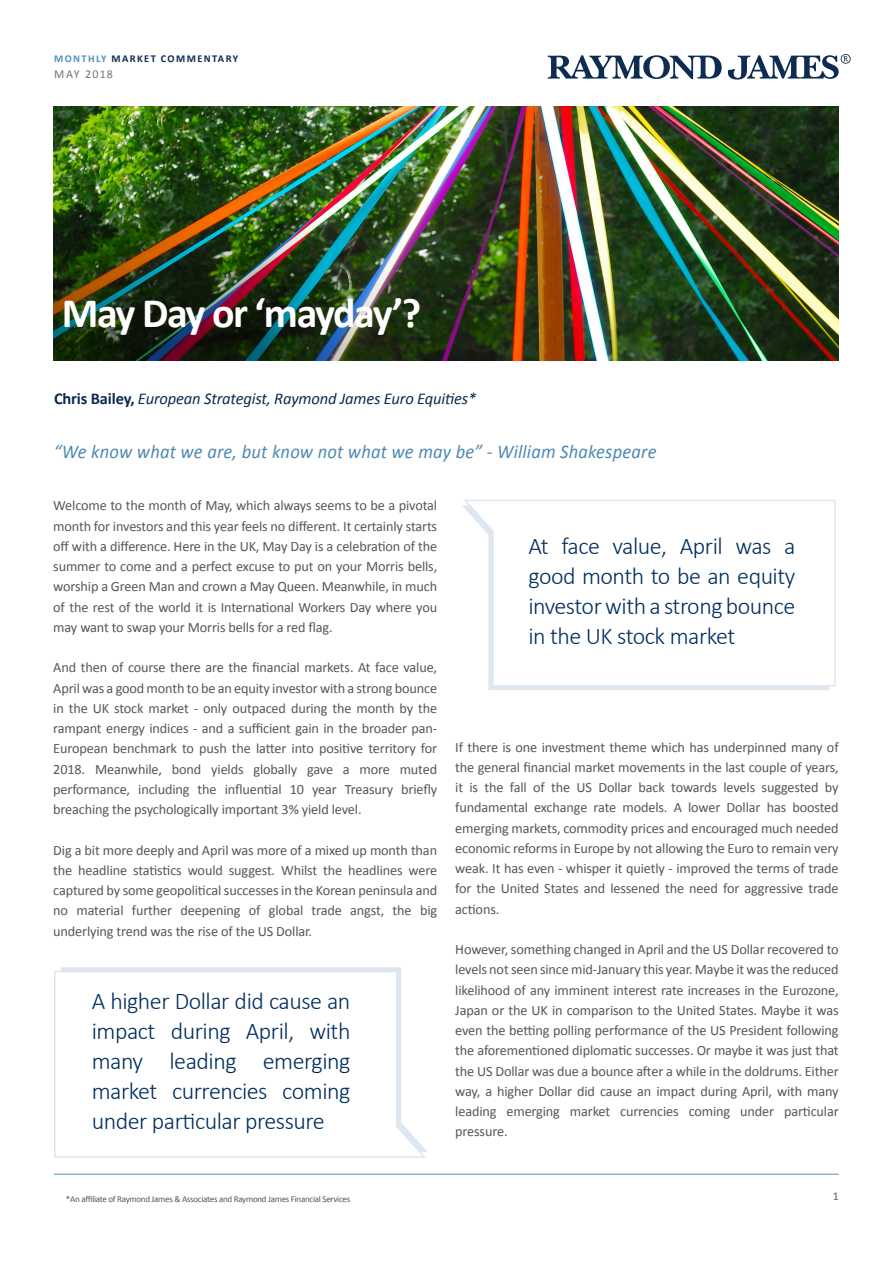
<style>
.page{position:relative;width:893px;height:1263px;background:#fff}
.page>*{position:absolute;margin:0;border:0;box-sizing:border-box;transform-origin:0 0}
.t1{font:700 42px "Calibri";letter-spacing:-.04em;color:#fff}
.Body_copy_9_5_13{font:300 24px/30px "Calibri";letter-spacing:-.02em;color:#002e5e;text-align:justify}
.IntroCopy-Blue{font:italic 19.5px "Calibri";letter-spacing:.01em;color:#4e89b3;scale:.95 1}
.t2{font:italic 16.5px "Calibri";letter-spacing:-.01em;color:#0e2b51}
.Body_copy_9_5_13-2{font:14.25px/20.2px "Calibri";letter-spacing:-.01em;color:#545759;text-align:justify}
.t3{font:12px "Calibri";letter-spacing:.1em;color:#757476}
.t4{font:12px "Calibri";color:#636366}
.t5{font:700 10.5px "Calibri";letter-spacing:.135em;color:#0e2b51}
.Body_copy_9_5_13-3{font:9px "Calibri";letter-spacing:-.03em;color:#545759}
.s1{color:#5292bd}
.s2{font-weight:700;font-style:normal}
</style>
<div class="page">
<hr style="left:54px;top:1174px;width:785px;height:1px;background:#5292bd">
<svg style="left:548px;top:55px;width:174px;height:24px"></svg>
<svg style="left:728px;top:54px;width:123px;height:26px"></svg>
<img style="left:482px;top:106px;width:357px;height:254px">
<svg style="left:488px;top:687px;width:341px;height:3px"></svg>
<svg style="left:462px;top:499px;width:374px;height:188px"></svg>
<svg style="left:60px;top:967px;width:341px;height:3px"></svg>
<svg style="left:54px;top:970px;width:373px;height:188px"></svg>
<img style="left:53px;top:106px;width:429px;height:254px">
<p class="t5" style="left:54px;top:52px;width:186px"><span class="s1">MONTHLY</span> MARKET COMMENTARY</p>
<p class="t3" style="left:54px;top:67px;width:60px">MAY 2018</p>
<p class="t1" style="left:62px;top:286px;width:361px">May Day or ‘mayday’?</p>
<p class="t2" style="left:54px;top:387px;width:424px"><span class="s2">Chris Bailey,</span> European Strategist, Raymond James Euro Equities*</p>
<p class="IntroCopy-Blue" style="left:54px;top:438px;width:636px">“We know what we are, but know not what we may be” - William Shakespeare</p>
<p class="Body_copy_9_5_13-2" style="left:53px;top:495px;width:385px">Welcome to the month of May, which always seems to be a pivotal month for investors and this year feels no different. It certainly starts off with a difference. Here in the UK, May Day is a celebration of the summer to come and a perfect excuse to put on your Morris bells, worship a Green Man and crown a May Queen. Meanwhile, in much of the rest of the world it is International Workers Day where you may want to swap your Morris bells for a red flag.</p>
<p class="Body_copy_9_5_13-2" style="left:53px;top:657px;width:385px">And then of course there are the financial markets. At face value, April was a good month to be an equity investor with a strong bounce in the UK stock market - only outpaced during the month by the rampant energy indices - and a sufficient gain in the broader pan-European benchmark to push the latter into positive territory for 2018. Meanwhile, bond yields globally gave a more muted performance, including the influential 10 year Treasury briefly breaching the psychologically important 3% yield level.</p>
<p class="Body_copy_9_5_13-2" style="left:53px;top:840px;width:385px">Dig a bit more deeply and April was more of a mixed up month than the headline statistics would suggest. Whilst the headlines were captured by some geopolitical successes in the Korean peninsula and no material further deepening of global trade angst, the big underlying trend was the rise of the US Dollar.</p>
<p class="Body_copy_9_5_13" style="left:92px;top:986px;width:260px">A higher Dollar did cause an impact during April, with many leading emerging market currencies coming under particular pressure</p>
<p class="Body_copy_9_5_13" style="left:528px;top:531px;width:269px">At face value, April was a good month to be an equity investor with a strong bounce in the UK stock market</p>
<p class="Body_copy_9_5_13-2" style="left:455px;top:737px;width:385px">If there is one investment theme which has underpinned many of the general financial market movements in the last couple of years, it is the fall of the US Dollar back towards levels suggested by fundamental exchange rate models. A lower Dollar has boosted emerging markets, commodity prices and encouraged much needed economic reforms in Europe by not allowing the Euro to remain very weak. It has even - whisper it quietly - improved the terms of trade for the United States and lessened the need for aggressive trade actions.</p>
<p class="Body_copy_9_5_13-2" style="left:455px;top:939px;width:385px">However, something changed in April and the US Dollar recovered to levels not seen since mid-January this year. Maybe it was the reduced likelihood of any imminent interest rate increases in the Eurozone, Japan or the UK in comparison to the United States. Maybe it was even the betting polling performance of the US President following the aforementioned diplomatic successes. Or maybe it was just that the US Dollar was due a bounce after a while in the doldrums. Either way, a higher Dollar did cause an impact during April, with many leading emerging market currencies coming under particular pressure.</p>
<p class="Body_copy_9_5_13-3" style="left:66px;top:1193px;width:286px">*An affiliate of Raymond James &amp; Associates and Raymond James Financial Services</p>
<p class="t4" style="left:833px;top:1188px;width:8px">1</p>
</div>
